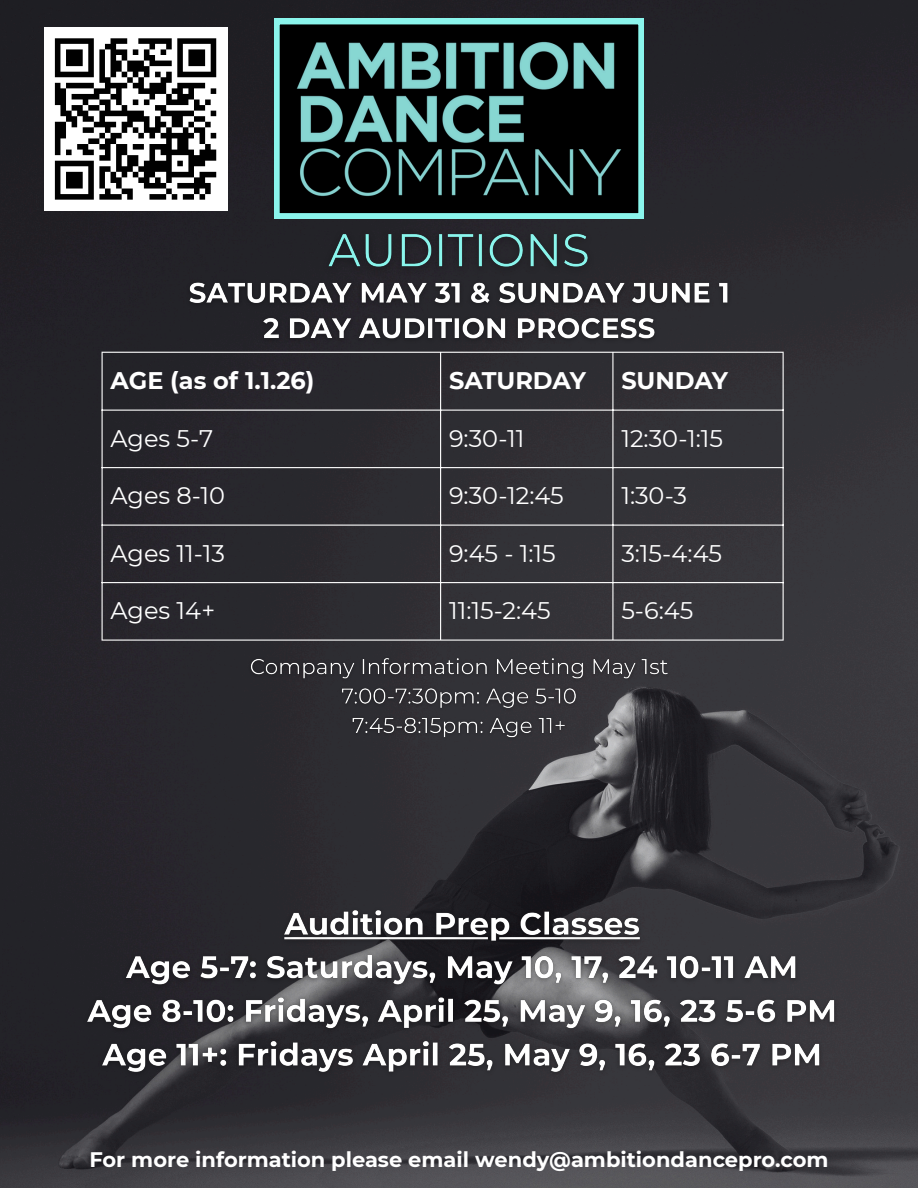
<style>
.page{position:relative;width:918px;height:1188px;background:#fff}
.page>*{position:absolute;margin:0;border:0;box-sizing:border-box;transform-origin:0 0}
.t1{font:24px "Montserrat";color:#fff}
.t2{font:700 24px "Montserrat";color:#fff}
.t3{font:700 21px "Montserrat";color:#fff}
</style>
<div class="page">
<img style="left:0;top:0;width:918px;height:1188px">
<svg style="left:274px;top:19px;width:370px;height:200px"></svg>
<img style="left:282px;top:19px;width:353px;height:199px">
<div style="left:44px;top:27px;width:183px;height:184px;background:#fff"></div>
<svg style="left:54px;top:38px;width:163px;height:162px"></svg>
<hr style="left:102px;top:353px;width:1px;height:287px;background:#fff">
<hr style="left:440px;top:353px;width:1px;height:287px;background:#fff">
<hr style="left:612px;top:353px;width:1px;height:287px;background:#fff">
<hr style="left:783px;top:353px;width:1px;height:287px;background:#fff">
<hr style="left:102px;top:352px;width:682px;height:1px;background:#fff">
<hr style="left:102px;top:410px;width:682px;height:1px;background:#fff">
<hr style="left:102px;top:467px;width:682px;height:1px;background:#fff">
<hr style="left:102px;top:525px;width:682px;height:1px;background:#fff">
<hr style="left:102px;top:582px;width:682px;height:1px;background:#fff">
<hr style="left:102px;top:640px;width:682px;height:1px;background:#fff">
<img style="left:317px;top:223px;width:283px;height:53px">
<img style="left:181px;top:276px;width:554px;height:72px">
<img style="left:244px;top:652px;width:431px;height:93px">
<img style="left:77px;top:900px;width:769px;height:182px">
<p class="t2" style="left:111px;top:366px;width:205px">AGE (as of 1.1.26)</p>
<p class="t2" style="left:449px;top:366px;width:139px">SATURDAY</p>
<p class="t2" style="left:621px;top:366px;width:108px">SUNDAY</p>
<p class="t1" style="left:111px;top:423px;width:104px">Ages 5-7</p>
<p class="t1" style="left:449px;top:423px;width:77px">9:30-11</p>
<p class="t1" style="left:621px;top:423px;width:103px">12:30-1:15</p>
<p class="t1" style="left:111px;top:481px;width:116px">Ages 8-10</p>
<p class="t1" style="left:449px;top:481px;width:116px">9:30-12:45</p>
<p class="t1" style="left:621px;top:481px;width:67px">1:30-3</p>
<p class="t1" style="left:111px;top:538px;width:116px">Ages 11-13</p>
<p class="t1" style="left:449px;top:538px;width:108px">9:45 - 1:15</p>
<p class="t1" style="left:621px;top:538px;width:102px">3:15-4:45</p>
<p class="t1" style="left:111px;top:596px;width:106px">Ages 14+</p>
<p class="t1" style="left:449px;top:596px;width:103px">11:15-2:45</p>
<p class="t1" style="left:621px;top:596px;width:73px">5-6:45</p>
<p class="t3" style="left:89px;top:1146px;width:741px">For more information please email wendy@ambitiondancepro.com</p>
</div>
